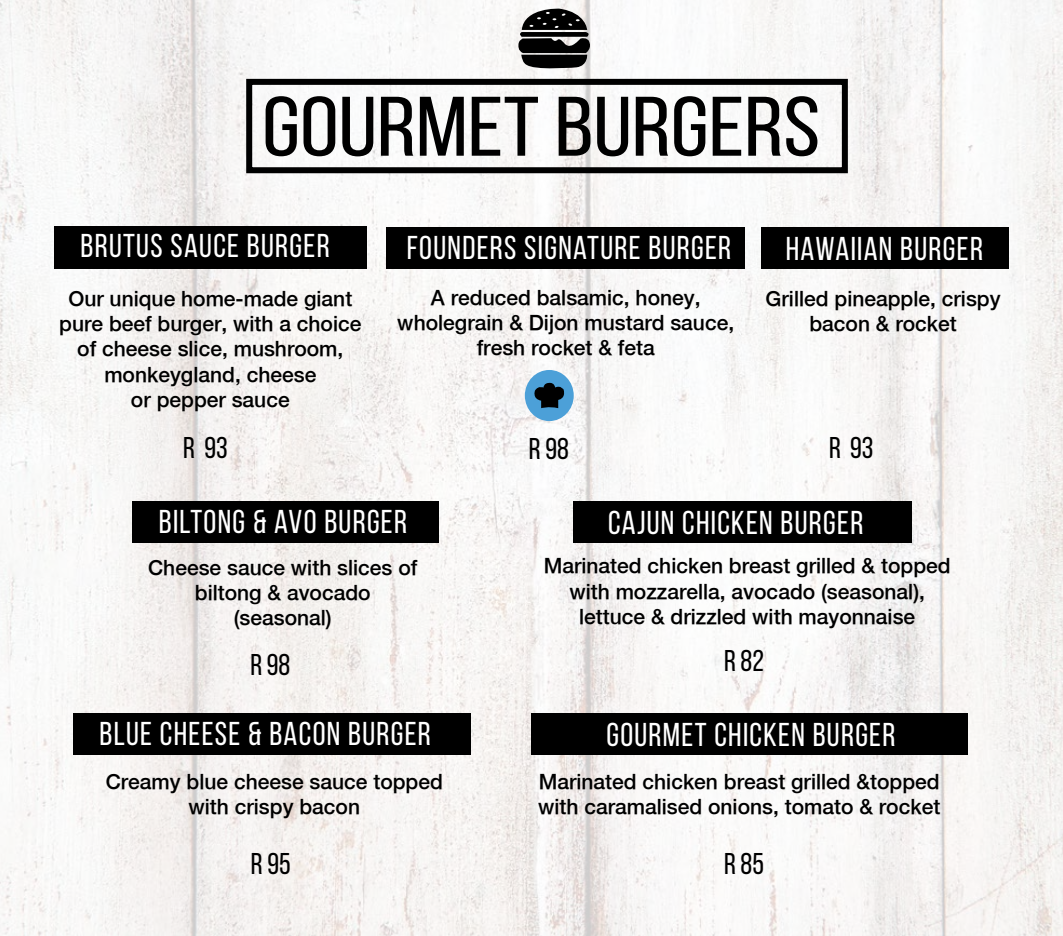
<style>
.page{position:relative;width:1063px;height:936px;background:#fff}
.page>*{position:absolute;margin:0;border:0;box-sizing:border-box;transform-origin:0 0}
.t1{font:84.15px "Bebas Neue";color:#000;scale:1.18 1}
.t2{font:33px "Bebas Neue";letter-spacing:.04em;color:#fff}
.t3{font:30px "Bebas Neue";color:#000}
.t4{font:500 21px/25.2px "Helvetica Neue";color:#000;text-align:center}
</style>
<div class="page">
<img style="left:0;top:0;width:1063px;height:935px">
<div style="left:387px;top:227px;width:358px;height:41px;background:#000"></div>
<div style="left:762px;top:227px;width:247px;height:41px;background:#000"></div>
<div style="left:54px;top:226px;width:313px;height:42px;background:#000"></div>
<div style="left:133px;top:501px;width:306px;height:42px;background:#000"></div>
<div style="left:73px;top:713px;width:397px;height:42px;background:#000"></div>
<div style="left:532px;top:713px;width:436px;height:42px;background:#000"></div>
<div style="left:573px;top:501px;width:338px;height:42px;background:#000"></div>
<div style="left:246px;top:79px;width:602px;height:94px;border:6px solid #000"></div>
<svg style="left:518px;top:7px;width:75px;height:64px"></svg>
<div style="left:525px;top:370px;width:49px;height:51px;background:#4ca0d8;border-radius:50%"></div>
<svg style="left:534px;top:382px;width:31px;height:26px"></svg>
<h1 class="t1" style="left:262px;top:81px;width:474px">GOURMET BURGERS</h1>
<h2 class="t2" style="left:80px;top:228px;width:251px">BRUTUS SAUCE BURGER</h2>
<p class="t4" style="left:59px;top:285px;width:304px">Our unique home-made giant pure beef burger, with a choice of cheese slice, mushroom, monkeygland, cheese<br>or pepper sauce</p>
<h3 class="t3" style="left:183px;top:431px;width:46px">R 93</h3>
<h3 class="t3" style="left:529px;top:432px;width:41px">R 98</h3>
<h3 class="t3" style="left:829px;top:431px;width:46px">R 93</h3>
<h2 class="t2" style="left:407px;top:229px;width:326px">FOUNDERS SIGNATURE BURGER</h2>
<h2 class="t2" style="left:786px;top:230px;width:199px">HAWAIIAN BURGER</h2>
<p class="t4" style="left:397px;top:285px;width:338px">A reduced balsamic, honey, wholegrain &amp; Dijon mustard sauce, fresh rocket &amp; feta</p>
<p class="t4" style="left:766px;top:285px;width:236px">Grilled pineapple, crispy bacon &amp; rocket</p>
<h2 class="t2" style="left:159px;top:504px;width:250px">BILTONG &amp; AVO BURGER</h2>
<p class="t4" style="left:148px;top:554px;width:271px">Cheese sauce with slices of biltong &amp; avocado (seasonal)</p>
<h3 class="t3" style="left:250px;top:648px;width:41px">R 98</h3>
<h2 class="t2" style="left:99px;top:716px;width:333px">BLUE CHEESE &amp; BACON BURGER</h2>
<p class="t4" style="left:106px;top:768px;width:339px">Creamy blue cheese sauce topped with crispy bacon</p>
<h3 class="t3" style="left:251px;top:846px;width:41px">R 95</h3>
<h2 class="t2" style="left:608px;top:505px;width:257px">CAJUN CHICKEN BURGER</h2>
<p class="t4" style="left:544px;top:553px;width:408px">Marinated chicken breast grilled &amp; topped with mozzarella, avocado (seasonal), lettuce &amp; drizzled with mayonnaise</p>
<h3 class="t3" style="left:724px;top:644px;width:41px">R 82</h3>
<h2 class="t2" style="left:606px;top:716px;width:291px">GOURMET CHICKEN BURGER</h2>
<p class="t4" style="left:538px;top:768px;width:404px;text-align:left">Marinated chicken breast grilled &amp;topped with caramalised onions, tomato &amp; rocket</p>
<h3 class="t3" style="left:724px;top:846px;width:41px">R 85</h3>
</div>
